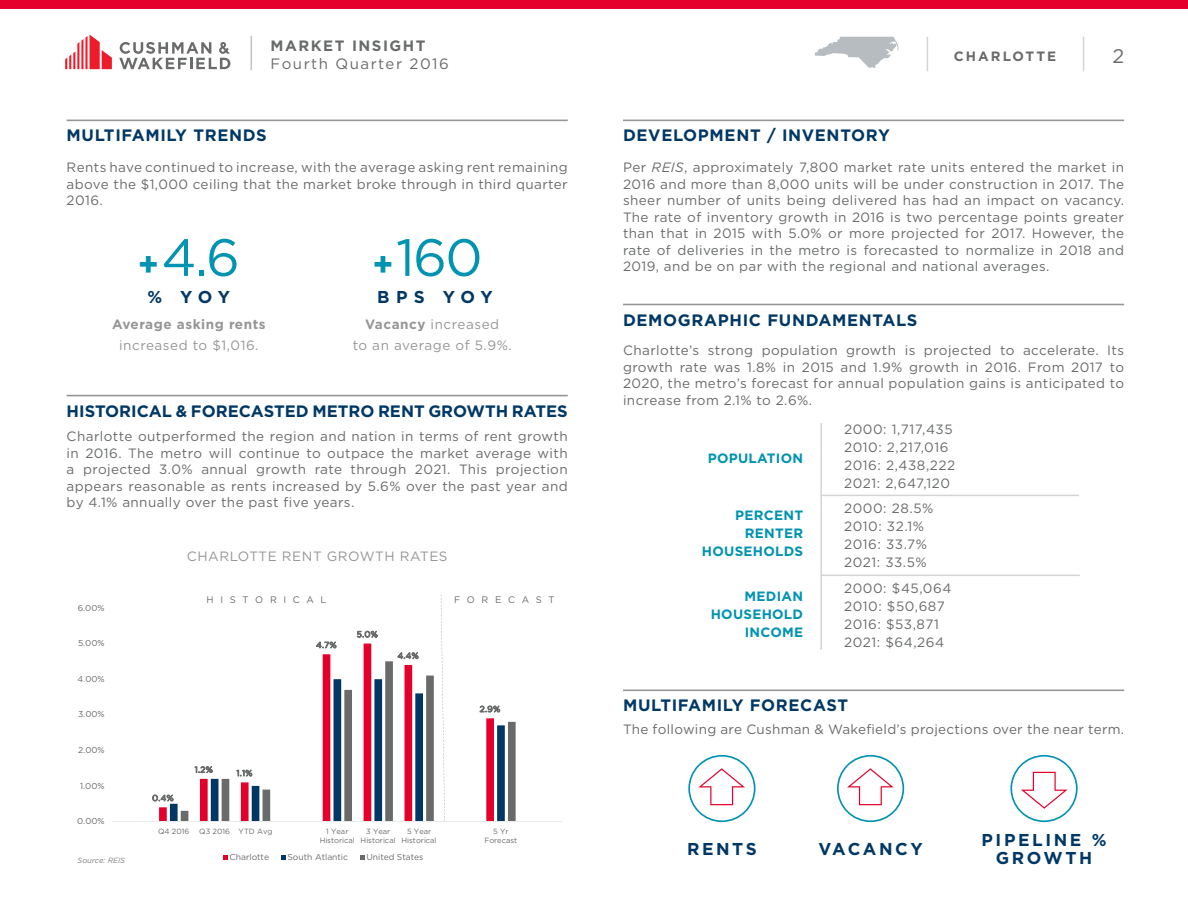
<style>
.page{position:relative;width:1188px;height:918px;background:#fff}
.page>*{position:absolute;margin:0;border:0;box-sizing:border-box;transform-origin:0 0}
.t1{font:52.2px "Gotham";color:#0093b2}
.t2{font:19.65px "Gotham";color:#696b6b}
.t3{font:700 17.25px/18px "Gotham";letter-spacing:.15em;color:#003865;text-align:center}
.t4{font:700 16.5px "Gotham";letter-spacing:.04em;color:#003865}
.t5{font:700 16.5px "Gotham";color:#003865}
.t6{font:15px "Gotham";letter-spacing:.1em;color:#696b6b}
.t7{font:700 15px "Gotham";letter-spacing:.1em;color:#696b6b}
.t8{font:13.5px/16.5px "Gotham";letter-spacing:.03em;color:#696b6b;text-align:justify}
.t9{font:13.5px "Gotham";letter-spacing:.04em;color:#969696}
.t10{font:700 13.5px/18px "Gotham";letter-spacing:.02em;color:#0093b2;text-align:right}
.t11{font:700 13.5px "Gotham";letter-spacing:.04em;color:#969696}
.t12{font:700 13.5px "Gotham";letter-spacing:.15em;color:#696b6b}
.t13{font:9.45px "Gotham";letter-spacing:.705em;color:#696b6b}
.t14{font:8.55px "Gotham";letter-spacing:-.005em;color:#696b6b}
.t15{font:7.5px/9px "Gotham";color:#696b6b;text-align:center}
.t16{font:italic 7.5px "Gotham";letter-spacing:-.005em;color:#7e7e7e}
.s1{font-weight:700;font-size:33.15px}
.s2{font-style:italic}
.s3{font-weight:700}
</style>
<div class="page">
<hr style="left:1083px;top:37px;width:1px;height:34px;background:#d5d5d5">
<hr style="left:927px;top:37px;width:1px;height:34px;background:#d5d5d5">
<div style="left:0;top:0;width:1188px;height:8px;background:#e4002b"></div>
<svg style="left:815px;top:37px;width:84px;height:31px"></svg>
<hr style="left:251px;top:36px;width:1px;height:34px;background:#c3c4c4">
<svg style="left:65px;top:35px;width:47px;height:34px"></svg>
<svg style="left:119px;top:42px;width:111px;height:27px"></svg>
<hr style="left:67px;top:120px;width:501px;height:1px;background:#969696">
<hr style="left:67px;top:395px;width:501px;height:1px;background:#969696">
<hr style="left:623px;top:120px;width:501px;height:1px;background:#969696">
<hr style="left:623px;top:304px;width:501px;height:1px;background:#969696">
<svg style="left:159px;top:644px;width:260px;height:177px"></svg>
<svg style="left:170px;top:679px;width:11px;height:142px"></svg>
<svg style="left:181px;top:661px;width:335px;height:160px"></svg>
<hr style="left:112px;top:821px;width:450px;height:1px;background:#e8e9e9">
<svg style="left:152px;top:795px;width:21px;height:6px"></svg>
<svg style="left:195px;top:766px;width:18px;height:7px"></svg>
<svg style="left:237px;top:770px;width:15px;height:6px"></svg>
<svg style="left:316px;top:642px;width:20px;height:6px"></svg>
<svg style="left:357px;top:631px;width:21px;height:7px"></svg>
<svg style="left:398px;top:652px;width:20px;height:7px"></svg>
<svg style="left:480px;top:706px;width:20px;height:6px"></svg>
<svg style="left:223px;top:855px;width:5px;height:5px"></svg>
<svg style="left:281px;top:855px;width:5px;height:5px"></svg>
<svg style="left:360px;top:855px;width:4px;height:5px"></svg>
<svg style="left:441px;top:595px;width:4px;height:226px"></svg>
<hr style="left:820px;top:495px;width:259px;height:1px;background:#d5d5d5">
<hr style="left:820px;top:423px;width:2px;height:227px;background:#d5d5d5">
<hr style="left:820px;top:575px;width:260px;height:1px;background:#d5d5d5">
<hr style="left:623px;top:690px;width:501px;height:1px;background:#969696">
<svg style="left:688px;top:755px;width:68px;height:67px"></svg>
<svg style="left:837px;top:755px;width:67px;height:67px"></svg>
<svg style="left:1010px;top:755px;width:68px;height:67px"></svg>
<p class="t7" style="left:271px;top:36px;width:156px">MARKET INSIGHT</p>
<p class="t6" style="left:271px;top:54px;width:180px">Fourth Quarter 2016</p>
<p class="t4" style="left:67px;top:125px;width:202px">MULTIFAMILY TRENDS</p>
<p class="t8" style="left:67px;top:159px;width:503px">Rents have continued to increase, with the average asking rent remaining above the $1,000 ceiling that the market broke through in third quarter 2016.</p>
<p class="t1" style="left:138px;top:224px;width:103px"><span class="s1">+</span>4.6</p>
<p class="t1" style="left:372px;top:224px;width:112px"><span class="s1">+</span>160</p>
<p class="t3" style="left:148px;top:288px;width:84px">% YOY</p>
<p class="t3" style="left:377px;top:288px;width:117px">BPS YOY</p>
<p class="t4" style="left:623px;top:125px;width:268px">DEVELOPMENT / INVENTORY</p>
<p class="t12" style="left:954px;top:47px;width:104px">CHARLOTTE</p>
<h2 class="t2" style="left:1112px;top:43px;width:13px">2</h2>
<p class="t8" style="left:623px;top:159px;width:503px">Per <span class="s2">REIS</span>, approximately 7,800 market rate units entered the market in 2016 and more than 8,000 units will be under construction in 2017. The sheer number of units being delivered has had an impact on vacancy.<br>The rate of inventory growth in 2016 is two percentage points greater than that in 2015 with 5.0% or more projected for 2017. However, the rate of deliveries in the metro is forecasted to normalize in 2018 and 2019, and be on par with the regional and national averages.</p>
<p class="t11" style="left:112px;top:315px;width:155px">Average asking rents</p>
<p class="t4" style="left:623px;top:309px;width:296px">DEMOGRAPHIC FUNDAMENTALS</p>
<p class="t9" style="left:119px;top:337px;width:141px">increased to $1,016.</p>
<p class="t9" style="left:365px;top:316px;width:135px"><span class="s3">Vacancy</span> increased</p>
<p class="t9" style="left:353px;top:337px;width:161px">to an average of 5.9%.</p>
<p class="t8" style="left:623px;top:342px;width:503px">Charlotte’s strong population growth is projected to accelerate. Its growth rate was 1.8% in 2015 and 1.9% growth in 2016. From 2017 to 2020, the metro’s forecast for annual population gains is anticipated to increase from 2.1% to 2.6%.</p>
<p class="t5" style="left:67px;top:400px;width:503px">HISTORICAL &amp; FORECASTED METRO RENT GROWTH RATES</p>
<p class="t8" style="left:67px;top:428px;width:503px">Charlotte outperformed the region and nation in terms of rent growth in 2016. The metro will continue to outpace the market average with a projected 3.0% annual growth rate through 2021. This projection appears reasonable as rents increased by 5.6% over the past year and by 4.1% annually over the past five years.</p>
<p class="t14" style="left:78px;top:602px;width:28px">6.00%</p>
<p class="t14" style="left:78px;top:638px;width:28px">5.00%</p>
<p class="t14" style="left:78px;top:673px;width:29px">4.00%</p>
<p class="t14" style="left:78px;top:709px;width:28px">3.00%</p>
<p class="t14" style="left:78px;top:744px;width:28px">2.00%</p>
<p class="t14" style="left:80px;top:780px;width:26px">1.00%</p>
<p class="t14" style="left:77px;top:816px;width:29px">0.00%</p>
<p class="t16" style="left:78px;top:855px;width:49px">Source: REIS</p>
<p class="t9" style="left:187px;top:548px;width:262px">CHARLOTTE RENT GROWTH RATES</p>
<p class="t13" style="left:207px;top:594px;width:121px">HISTORICAL</p>
<p class="t13" style="left:454px;top:594px;width:102px">FORECAST</p>
<p class="t15" style="left:158px;top:826px;width:33px">Q4 2016</p>
<p class="t15" style="left:199px;top:826px;width:75px">Q3 2016 YTD Avg</p>
<p class="t15" style="left:320px;top:826px;width:37px">1 Year<br>Historical</p>
<p class="t15" style="left:361px;top:826px;width:37px">3 Year<br>Historical</p>
<p class="t15" style="left:401px;top:826px;width:37px">5 Year<br>Historical</p>
<p class="t15" style="left:484px;top:826px;width:34px">5 Yr<br>Forecast</p>
<p class="t14" style="left:230px;top:851px;width:41px">Charlotte</p>
<p class="t14" style="left:288px;top:851px;width:62px">South Atlantic</p>
<p class="t14" style="left:366px;top:851px;width:59px">United States</p>
<p class="t10" style="left:708px;top:449px;width:97px">POPULATION</p>
<p class="t10" style="left:735px;top:506px;width:69px">PERCENT</p>
<p class="t10" style="left:745px;top:524px;width:60px">RENTER</p>
<p class="t10" style="left:702px;top:542px;width:103px">HOUSEHOLDS</p>
<p class="t10" style="left:711px;top:588px;width:94px">MEDIAN<br>HOUSEHOLD<br>INCOME</p>
<p class="t8" style="left:844px;top:421px;width:110px">2000: 1,717,435</p>
<p class="t8" style="left:844px;top:439px;width:106px">2010: 2,217,016</p>
<p class="t8" style="left:844px;top:457px;width:113px">2016: 2,438,222</p>
<p class="t8" style="left:844px;top:475px;width:108px">2021: 2,647,120</p>
<p class="t8" style="left:844px;top:500px;width:91px">2000: 28.5%</p>
<p class="t8" style="left:844px;top:518px;width:82px">2010: 32.1%</p>
<p class="t8" style="left:844px;top:536px;width:84px">2016: 33.7%</p>
<p class="t8" style="left:844px;top:554px;width:84px">2021: 33.5%</p>
<p class="t8" style="left:844px;top:580px;width:109px">2000: $45,064</p>
<p class="t8" style="left:844px;top:598px;width:102px">2010: $50,687</p>
<p class="t8" style="left:844px;top:616px;width:96px">2016: $53,871</p>
<p class="t8" style="left:844px;top:634px;width:102px">2021: $64,264</p>
<p class="t4" style="left:623px;top:695px;width:227px">MULTIFAMILY FORECAST</p>
<p class="t8" style="left:623px;top:721px;width:503px">The following are Cushman &amp; Wakefield’s projections over the near term.</p>
<p class="t3" style="left:687px;top:840px;width:71px">RENTS</p>
<p class="t3" style="left:819px;top:840px;width:106px">VACANCY</p>
<p class="t3" style="left:982px;top:831px;width:126px">PIPELINE %<br>GROWTH</p>
</div>
